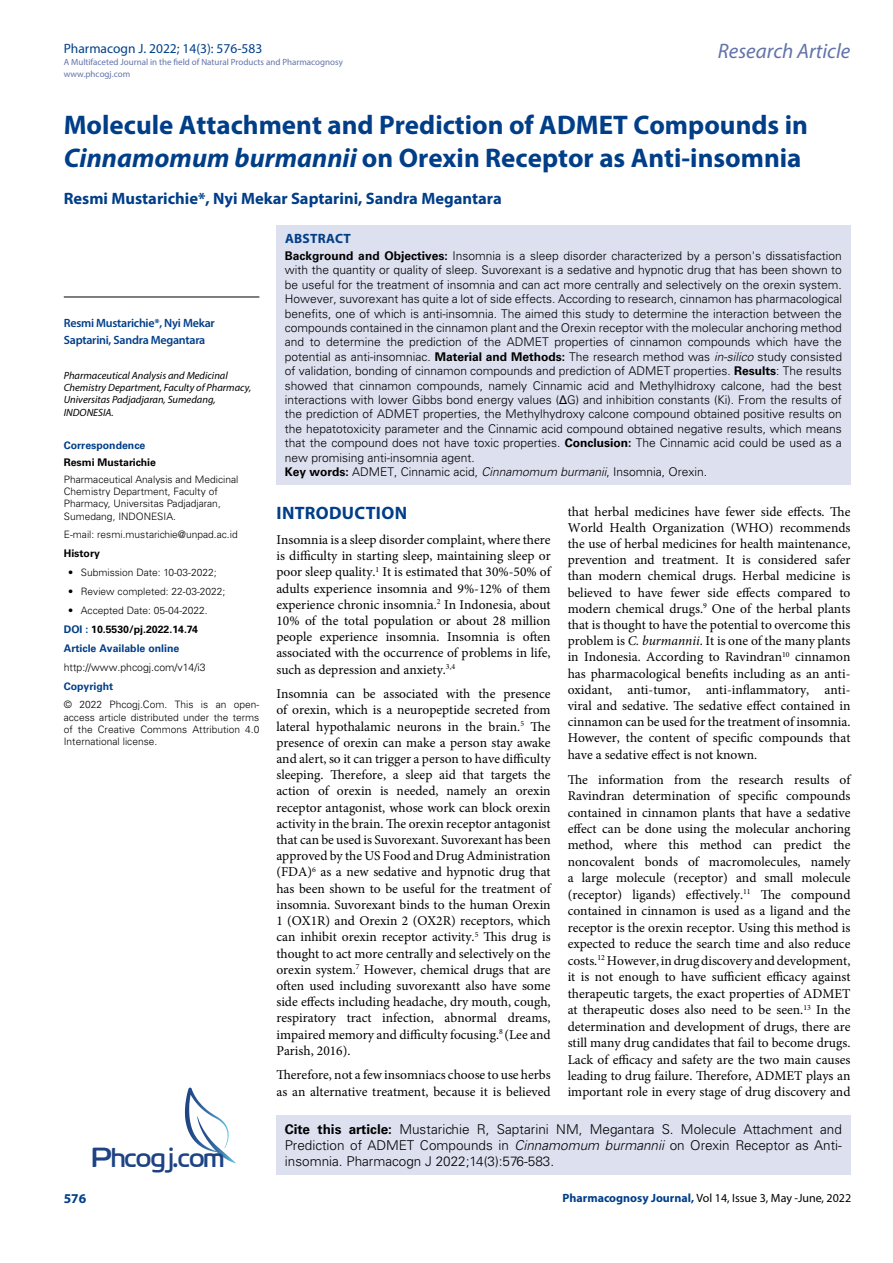
<style>
.page{position:relative;width:893px;height:1263px;background:#fff}
.page>*{position:absolute;margin:0;border:0;box-sizing:border-box;transform-origin:0 0}
.t1{font:27.6px "Cloud World";color:#1e4384}
.t2{font:700 27px/33px "Myriad Pro";color:#003e88}
.t3{font:italic 21px "Myriad Pro";color:#6273aa}
.t4{font:700 18px "Myriad Pro";letter-spacing:.015em;color:#003e88}
.t5{font:700 16.5px "Myriad Pro";color:#003e88}
.t6{font:13.5px/16.2px "Minion Pro";color:#000;text-align:justify}
.t7{font:300 13.5px/16.2px "Univers LT Std";color:#000}
.t8{font:13.5px "Myriad Pro";color:#003f89}
.t9{font:700 13.5px "Myriad Pro";letter-spacing:.02em;color:#003e88}
.t10{font:300 12px/14.4px "Univers LT Std";color:#000}
.t11{font:600 12px/16.2px "Myriad Pro";letter-spacing:-.02em;color:#003e88}
.t12{font:12px "Myriad Pro";color:#000}
.t13{font:italic 10.5px/12.3px "Myriad Pro";color:#000}
.t14{font:700 10.5px/18.9px "Univers LT Std";color:#003e88}
.t15{font:300 10.5px "Univers LT Std";color:#000}
.t16{font:700 10.5px "Univers LT Std";color:#000}
.t17{font:300 10.2px/12.3px "Univers LT Std";color:#000}
.t18{font:9px/12px "Myriad Pro";color:#6273aa}
.s1{font-style:italic}
.s2{color:#000}
.s3{font-weight:700}
.s4{font-family:"Arial";font-weight:400}
.s5{font-weight:700;color:#003e88}
</style>
<div class="page">
<div style="left:276px;top:1115px;width:574px;height:60px;background:#dde0ef"></div>
<svg style="left:185px;top:1087px;width:51px;height:76px"></svg>
<div style="left:276px;top:225px;width:574px;height:259px;background:#dde0ef"></div>
<hr style="left:64px;top:297px;width:195px;height:1px;background:#000">
<p class="t8" style="left:64px;top:40px;width:200px">Pharmacogn J. 2022; 14(3): 576-583</p>
<p class="t18" style="left:64px;top:55px;width:281px">A Multifaceted Journal in the field of Natural Products and Pharmacognosy www.phcogj.com</p>
<h3 class="t3" style="left:718px;top:38px;width:134px">Research Article</h3>
<h2 class="t2" style="left:64px;top:108px;width:746px">Molecule Attachment and Prediction of ADMET Compounds in<br><span class="s1">Cinnamomum burmannii</span> on Orexin Receptor as Anti-insomnia</h2>
<p class="t5" style="left:64px;top:187px;width:440px">Resmi Mustarichie*, Nyi Mekar Saptarini, Sandra Megantara</p>
<p class="t11" style="left:64px;top:315px;width:153px">Resmi Mustarichie*, Nyi Mekar<br>Saptarini, Sandra Megantara</p>
<p class="t13" style="left:64px;top:369px;width:189px">Pharmaceutical Analysis and Medicinal Chemistry Department, Faculty of Pharmacy, Universitas Padjadjaran, Sumedang, INDONESIA.</p>
<p class="t14" style="left:64px;top:436px;width:83px">Correspondence</p>
<p class="t16" style="left:64px;top:456px;width:94px">Resmi Mustarichie</p>
<p class="t17" style="left:64px;top:473px;width:176px">Pharmaceutical Analysis and Medicinal Chemistry Department, Faculty of Pharmacy, Universitas Padjadjaran, Sumedang, INDONESIA.</p>
<p class="t17" style="left:64px;top:529px;width:175px">E-mail: resmi.mustarichie@unpad.ac.id</p>
<p class="t16" style="left:64px;top:548px;width:38px">History</p>
<p class="t17" style="left:68px;top:566px;width:150px">• Submission Date: 10-03-2022;</p>
<p class="t17" style="left:68px;top:585px;width:159px">• Review completed: 22-03-2022;</p>
<p class="t17" style="left:68px;top:604px;width:141px">• Accepted Date: 05-04-2022.</p>
<p class="t14" style="left:64px;top:620px;width:136px">DOI : <span class="s2">10.5530/pj.2022.14.74<br></span>Article Available online</p>
<p class="t15" style="left:64px;top:661px;width:143px">http://www.phcogj.com/v14/i3</p>
<p class="t14" style="left:64px;top:677px;width:51px">Copyright</p>
<p class="t17" style="left:64px;top:699px;width:197px;text-align:justify">© 2022 Phcogj.Com. This is an open&shy;access article distributed under the terms of the Creative Commons Attribution 4.0<br>International license.</p>
<p class="t9" style="left:285px;top:230px;width:67px">ABSTRACT</p>
<p class="t10" style="left:285px;top:248px;width:559px"><span class="s3">Background and Objectives:</span> Insomnia is a sleep disorder characterized by a person's dissatisfaction with the quantity or quality of sleep. Suvorexant is a sedative and hypnotic drug that has been shown to be useful for the treatment of insomnia and can act more centrally and selectively on the orexin system.<br>However, suvorexant has quite a lot of side effects. According to research, cinnamon has pharmacological benefits, one of which is anti-insomnia. The aimed this study to determine the interaction between the compounds contained in the cinnamon plant and the Orexin receptor with the molecular anchoring method and to determine the prediction of the ADMET properties of cinnamon compounds which have the potential as anti-insomniac. <span class="s3">Material and Methods:</span> The research method was <span class="s1">in-silico</span> study consisted of validation, bonding of cinnamon compounds and prediction of ADMET properties. <span class="s3">Results</span>: The results showed that cinnamon compounds, namely Cinnamic acid and Methylhidroxy calcone, had the best interactions with lower Gibbs bond energy values (<span class="s4">Δ</span>G) and inhibition constants (Ki). From the results of the prediction of ADMET properties, the Methylhydroxy calcone compound obtained positive results on the hepatotoxicity parameter and the Cinnamic acid compound obtained negative results, which means that the compound does not have toxic properties. <span class="s3">Conclusion:</span> The Cinnamic acid could be used as a new promising anti-insomnia agent.<br><span class="s3">Key words:</span> ADMET, Cinnamic acid, <span class="s1">Cinnamomum burmanii</span>, Insomnia, Orexin.</p>
<h3 class="t4" style="left:277px;top:501px;width:132px">INTRODUCTION</h3>
<p class="t6" style="left:276px;top:532px;width:276px">Insomnia is a sleep disorder complaint, where there is difficulty in starting sleep, maintaining sleep or poor sleep quality.<sup>1</sup> It is estimated that 30%-50% of adults experience insomnia and 9%-12% of them experience chronic insomnia.<sup>2</sup> In Indonesia, about 10% of the total population or about 28 million people experience insomnia. Insomnia is often associated with the occurrence of problems in life, such as depression and anxiety.<sup>3,4</sup></p>
<p class="t6" style="left:276px;top:686px;width:276px">Insomnia can be associated with the presence of orexin, which is a neuropeptide secreted from lateral hypothalamic neurons in the brain.<sup>5</sup> The presence of orexin can make a person stay awake and alert, so it can trigger a person to have difficulty sleeping. Therefore, a sleep aid that targets the action of orexin is needed, namely an orexin receptor antagonist, whose work can block orexin activity in the brain. The orexin receptor antagonist that can be used is Suvorexant. Suvorexant has been approved by the US Food and Drug Administration (FDA)<sup>6</sup> as a new sedative and hypnotic drug that has been shown to be useful for the treatment of insomnia. Suvorexant binds to the human Orexin 1 (OX1R) and Orexin 2 (OX2R) receptors, which can inhibit orexin receptor activity.<sup>5</sup> This drug is thought to act more centrally and selectively on the orexin system.<sup>7</sup> However, chemical drugs that are often used including suvorexantt also have some side effects including headache, dry mouth, cough, respiratory tract infection, abnormal dreams, impaired memory and difficulty focusing.<sup>8</sup> (Lee and Parish, 2016).</p>
<p class="t6" style="left:276px;top:1067px;width:276px">Therefore, not a few insomniacs choose to use herbs as an alternative treatment, because it is believed</p>
<p class="t6" style="left:568px;top:503px;width:284px">that herbal medicines have fewer side effects. The World Health Organization (WHO) recommends the use of herbal medicines for health maintenance, prevention and treatment. It is considered safer than modern chemical drugs. Herbal medicine is believed to have fewer side effects compared to modern chemical drugs.<sup>9</sup> One of the herbal plants that is thought to have the potential to overcome this problem is <span class="s1">C. burmannii</span>. It is one of the many plants in Indonesia. According to Ravindran<sup>10</sup> cinnamon has pharmacological benefits including as an anti&shy;oxidant, anti-tumor, anti-inflammatory, anti&shy;viral and sedative. The sedative effect contained in cinnamon can be used for the treatment of insomnia.<br>However, the content of specific compounds that have a sedative effect is not known.</p>
<p class="t6" style="left:568px;top:771px;width:284px">The information from the research results of Ravindran determination of specific compounds contained in cinnamon plants that have a sedative effect can be done using the molecular anchoring method, where this method can predict the noncovalent bonds of macromolecules, namely a large molecule (receptor) and small molecule (receptor) ligands) effectively.<sup>11</sup> The compound contained in cinnamon is used as a ligand and the receptor is the orexin receptor. Using this method is expected to reduce the search time and also reduce costs.<sup>12</sup> However, in drug discovery and development, it is not enough to have sufficient efficacy against therapeutic targets, the exact properties of ADMET at therapeutic doses also need to be seen.<sup>13</sup> In the determination and development of drugs, there are still many drug candidates that fail to become drugs.<br>Lack of efficacy and safety are the two main causes leading to drug failure. Therefore, ADMET plays an important role in every stage of drug discovery and</p>
<p class="t7" style="left:285px;top:1121px;width:559px"><span class="s3">Cite this article:</span> Mustarichie R, Saptarini NM, Megantara S. Molecule Attachment and<br>Prediction of ADMET Compounds in <span class="s1">Cinnamomum burmannii</span> on Orexin Receptor as Anti-</p>
<h1 class="t1" style="left:92px;top:1136px;width:134px">Phcogj.com</h1>
<p class="t7" style="left:285px;top:1153px;width:271px">insomnia. Pharmacogn J 2022;14(3):576-583.</p>
<p class="t9" style="left:64px;top:1190px;width:24px">576</p>
<p class="t12" style="left:562px;top:1190px;width:290px"><span class="s5">Pharmacognosy Journal,</span> Vol 14, Issue 3, May -June, 2022</p>
</div>
